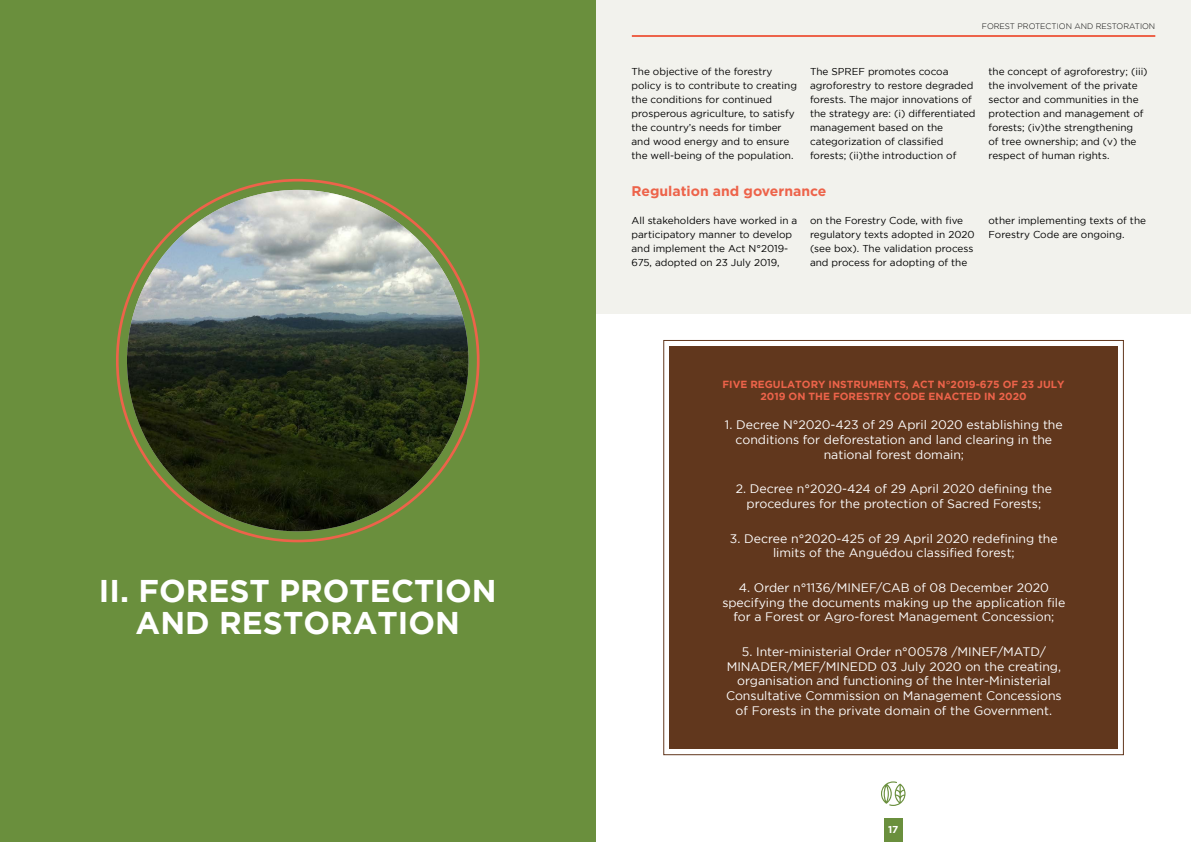
<style>
.page{position:relative;width:1191px;height:842px;background:#fff}
.page>*{position:absolute;margin:0;border:0;box-sizing:border-box;transform-origin:0 0}
.t1{font:700 31.4px/31.4px "Gotham";color:#fff;text-align:center}
.t2{font:700 14px "Gotham Pro";color:#ed634a}
.t3{font:12.3px/14.8px "Gotham";color:#fff;text-align:center}
.t4{font:700 10.3px/12.4px "Gotham";color:#ed634a;text-align:center}
.t5{font:10px/14px "Gotham";color:#000}
.t6{font:700 10px "Gotham";color:#fff}
.t7{font:300 8px "Gotham";color:#000}
</style>
<div class="page">
<div style="left:0;top:0;width:1191px;height:314px;background:#f2f2ed"></div>
<div style="left:0;top:0;width:595px;height:842px;background:#6a8f3d"></div>
<svg style="left:881px;top:781px;width:24px;height:25px"></svg>
<div style="left:884px;top:818px;width:18px;height:24px;background:#6a8f3d"></div>
<div style="left:669px;top:346px;width:448px;height:403px;background:#61371d"></div>
<hr style="left:632px;top:35px;width:523px;height:2px;background:#ed634a">
<img style="left:127px;top:190px;width:341px;height:341px;border-radius:171px">
<h1 class="t1" style="left:99px;top:574px;width:399px">II. FOREST PROTECTION<br>AND RESTORATION</h1>
<p class="t7" style="left:982px;top:22px;width:175px">FOREST PROTECTION AND RESTORATION</p>
<p class="t5" style="left:631px;top:64px;width:167px">The objective of the forestry policy is to contribute to creating the conditions for continued prosperous agriculture, to satisfy the country’s needs for timber and wood energy and to ensure the well-being of the population.</p>
<p class="t5" style="left:810px;top:64px;width:167px">The SPREF promotes cocoa agroforestry to restore degraded forests. The major innovations of the strategy are: (i) differentiated management based on the categorization of classified forests; (ii)the introduction of</p>
<p class="t5" style="left:988px;top:64px;width:161px">the concept of agroforestry; (iii) the involvement of the private sector and communities in the protection and management of forests; (iv)the strengthening<br>of tree ownership; and (v) the respect of human rights.</p>
<h2 class="t2" style="left:631px;top:183px;width:196px">Regulation and governance</h2>
<p class="t5" style="left:631px;top:213px;width:167px">All stakeholders have worked in a participatory manner to develop and implement the Act N°2019-<br>675, adopted on 23 July 2019,</p>
<p class="t5" style="left:810px;top:213px;width:166px">on the Forestry Code, with five regulatory texts adopted in 2020 (see box). The validation process and process for adopting of the</p>
<p class="t5" style="left:988px;top:213px;width:159px">other implementing texts of the<br>Forestry Code are ongoing.</p>
<p class="t4" style="left:722px;top:378px;width:343px">FIVE REGULATORY INSTRUMENTS, ACT N°2019-675 OF 23 JULY<br>2019 ON THE FORESTRY CODE ENACTED IN 2020</p>
<p class="t3" style="left:725px;top:417px;width:339px">1. Decree N°2020-423 of 29 April 2020 establishing the conditions for deforestation and land clearing in the national forest domain;</p>
<p class="t3" style="left:736px;top:481px;width:318px">2. Decree n°2020-424 of 29 April 2020 defining the procedures for the protection of Sacred Forests;</p>
<p class="t3" style="left:730px;top:531px;width:329px">3. Decree n°2020-425 of 29 April 2020 redefining the limits of the Anguédou classified forest;</p>
<p class="t3" style="left:722px;top:580px;width:345px">4. Order n°1136/MINEF/CAB of 08 December 2020 specifying the documents making up the application file for a Forest or Agro-forest Management Concession;</p>
<p class="t3" style="left:726px;top:644px;width:337px">5. Inter-ministerial Order n°00578 /MINEF/MATD/ MINADER/MEF/MINEDD 03 July 2020 on the creating, organisation and functioning of the Inter-Ministerial Consultative Commission on Management Concessions of Forests in the private domain of the Government.</p>
<p class="t6" style="left:888px;top:824px;width:12px">17</p>
</div>
